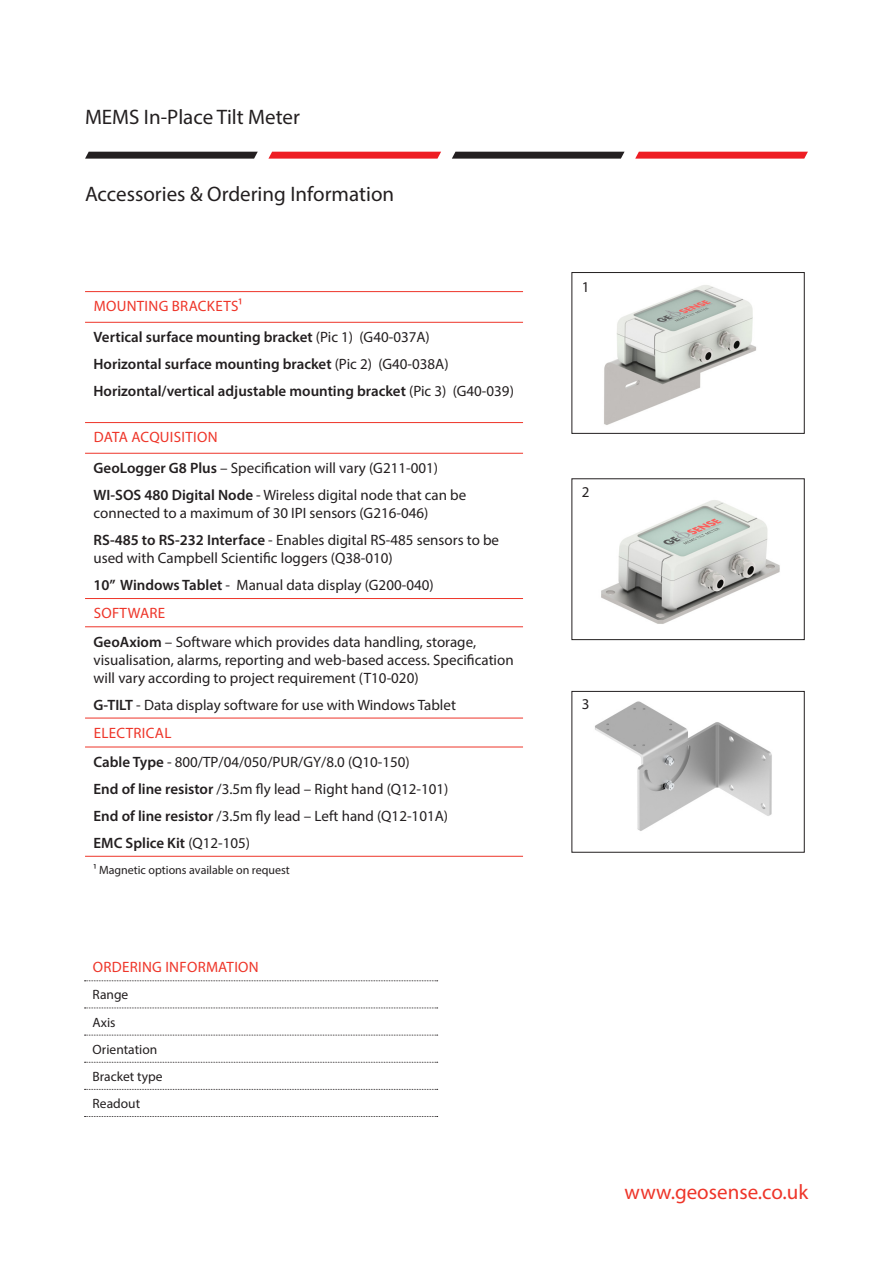
<style>
.page{position:relative;width:893px;height:1263px;background:#fff}
.page>*{position:absolute;margin:0;border:0;box-sizing:border-box;transform-origin:0 0}
.t1{font:21px "Myriad Pro";color:#231f20}
.t2{font:21px "Myriad Pro";color:#ee3529}
.Body_text{font:15px/18px "Myriad Pro";color:#231f20}
.Body_text-2{font:600 15px "Myriad Pro";color:#231f20}
.Ordering_header{font:15px "Myriad Pro";letter-spacing:.02em;color:#ee3529}
.TABLE_HEADER{font:15px "Myriad Pro";letter-spacing:.02em;color:#ee3529}
.Table_list{font:13.5px "Myriad Pro";color:#231f20}
.Body_text-3{font:12px "Myriad Pro";color:#231f20}
.s1{font-weight:400}
.s2{font-weight:600}
</style>
<div class="page">
<svg style="left:85px;top:152px;width:173px;height:7px"></svg>
<svg style="left:268px;top:152px;width:173px;height:7px"></svg>
<svg style="left:452px;top:152px;width:172px;height:7px"></svg>
<svg style="left:635px;top:152px;width:173px;height:7px"></svg>
<img style="left:601px;top:500px;width:179px;height:124px">
<div style="left:571px;top:478px;width:234px;height:162px;border:1px solid #231f20"></div>
<img style="left:604px;top:285px;width:153px;height:140px">
<div style="left:571px;top:272px;width:234px;height:162px;border:1px solid #231f20"></div>
<svg style="left:85px;top:980px;width:353px;height:1px"></svg>
<svg style="left:85px;top:1007px;width:353px;height:1px"></svg>
<svg style="left:85px;top:1035px;width:353px;height:1px"></svg>
<svg style="left:85px;top:1062px;width:353px;height:1px"></svg>
<svg style="left:85px;top:1089px;width:353px;height:1px"></svg>
<svg style="left:85px;top:1116px;width:353px;height:1px"></svg>
<hr style="left:85px;top:291px;width:438px;height:1px;background:#ee3529">
<hr style="left:85px;top:322px;width:438px;height:1px;background:#ee3529">
<hr style="left:85px;top:422px;width:438px;height:1px;background:#ee3529">
<hr style="left:85px;top:453px;width:438px;height:1px;background:#ee3529">
<hr style="left:85px;top:598px;width:438px;height:1px;background:#ee3529">
<hr style="left:85px;top:626px;width:438px;height:1px;background:#ee3529">
<hr style="left:85px;top:718px;width:438px;height:1px;background:#ee3529">
<hr style="left:85px;top:747px;width:438px;height:1px;background:#ee3529">
<hr style="left:85px;top:856px;width:438px;height:1px;background:#ee3529">
<img style="left:595px;top:701px;width:177px;height:130px">
<div style="left:571px;top:691px;width:234px;height:162px;border:1px solid #231f20"></div>
<p class="t1" style="left:85px;top:104px;width:216px">MEMS In-Place Tilt Meter</p>
<p class="t1" style="left:85px;top:181px;width:311px">Accessories &amp; Ordering Information</p>
<p class="Ordering_header" style="left:94px;top:297px;width:150px">MOUNTING BRACKETS1</p>
<p class="Body_text-2" style="left:94px;top:327px;width:338px">Vertical surface mounting bracket <span class="s1">(Pic 1) (G40-037A)</span></p>
<p class="Body_text-2" style="left:94px;top:354px;width:357px">Horizontal surface mounting bracket <span class="s1">(Pic 2) (G40-038A)</span></p>
<p class="Body_text-2" style="left:94px;top:381px;width:422px">Horizontal/vertical adjustable mounting bracket <span class="s1">(Pic 3) (G40-039)</span></p>
<p class="Ordering_header" style="left:94px;top:428px;width:125px">DATA ACQUISITION</p>
<p class="Body_text" style="left:94px;top:459px;width:346px"><span class="s2">GeoLogger G8 Plus</span> – Specification will vary (G211-001)</p>
<p class="Body_text" style="left:94px;top:486px;width:374px"><span class="s2">WI-SOS 480 Digital Node</span> - Wireless digital node that can be connected to a maximum of 30 IPI sensors (G216-046)</p>
<p class="Body_text" style="left:94px;top:531px;width:407px"><span class="s2">RS-485 to RS-232 Interface</span> - Enables digital RS-485 sensors to be used with Campbell Scientific loggers (Q38-010)</p>
<p class="Body_text" style="left:94px;top:576px;width:342px"><span class="s2">10” Windows Tablet</span> - Manual data display (G200-040)</p>
<p class="Ordering_header" style="left:94px;top:604px;width:73px">SOFTWARE</p>
<p class="Body_text" style="left:94px;top:632px;width:422px"><span class="s2">GeoAxiom</span> – Software which provides data handling, storage, visualisation, alarms, reporting and web-based access. Specification will vary according to project requirement (T10-020)</p>
<p class="Body_text" style="left:94px;top:695px;width:364px"><span class="s2">G-TILT</span> - Data display software for use with Windows Tablet</p>
<p class="Ordering_header" style="left:94px;top:723px;width:79px">ELECTRICAL</p>
<p class="Body_text" style="left:94px;top:752px;width:318px"><span class="s2">Cable Type</span> - 800/TP/04/050/PUR/GY/8.0 (Q10-150)</p>
<p class="Body_text" style="left:94px;top:779px;width:356px"><span class="s2">End of line resistor</span> /3.5m fly lead – Right hand (Q12-101)</p>
<p class="Body_text" style="left:94px;top:806px;width:356px"><span class="s2">End of line resistor</span> /3.5m fly lead – Left hand (Q12-101A)</p>
<p class="Body_text-2" style="left:94px;top:833px;width:158px">EMC Splice Kit <span class="s1">(Q12-105)</span></p>
<p class="Body_text-3" style="left:94px;top:862px;width:198px">1 Magnetic options available on request</p>
<p class="TABLE_HEADER" style="left:93px;top:958px;width:167px">ORDERING INFORMATION</p>
<p class="Table_list" style="left:93px;top:986px;width:37px">Range</p>
<p class="Table_list" style="left:93px;top:1014px;width:25px">Axis</p>
<p class="Table_list" style="left:93px;top:1041px;width:66px">Orientation</p>
<p class="Table_list" style="left:93px;top:1068px;width:72px">Bracket type</p>
<p class="Table_list" style="left:93px;top:1095px;width:49px">Readout</p>
<p class="Body_text" style="left:582px;top:278px;width:9px">1</p>
<p class="Body_text" style="left:582px;top:483px;width:9px">2</p>
<p class="Body_text" style="left:582px;top:695px;width:9px">3</p>
<p class="t2" style="left:625px;top:1179px;width:185px">www.geosense.co.uk</p>
</div>
